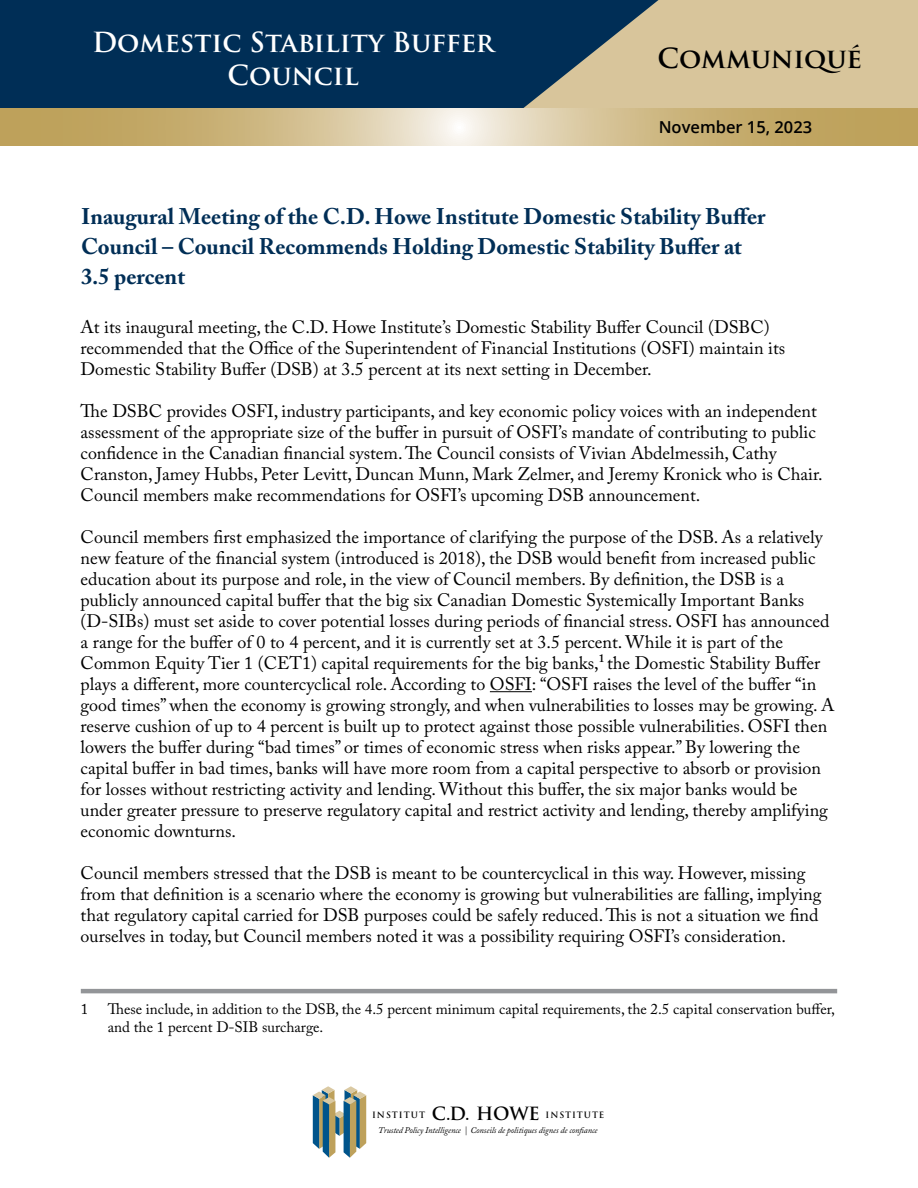
<style>
.page{position:relative;width:918px;height:1188px;background:#fff}
.page>*{position:absolute;margin:0;border:0;box-sizing:border-box;transform-origin:0 0}
.t1{font:700 27px/33px "Trajan Pro";color:#fff;text-align:center}
.t2{font:700 27px "Trajan Pro";letter-spacing:-.01em;color:#000}
.t3{font:700 22.5px/30px "Adobe Caslon Pro";color:#002e56}
.t4{font:18px/21px "Adobe Caslon Pro";color:#000}
.t5{font:600 16.5px "Open Sans";color:#000}
.t6{font:15px/18px "Adobe Caslon Pro";color:#000}
.t7{font:italic 8.7px "Adobe Caslon Pro";letter-spacing:-.01em;color:#000}
.t8{font:700 8.55px "Trajan";letter-spacing:.11em;color:#000}
.s1{font-size:17.7px}
</style>
<div class="page">
<div style="left:0;top:0;width:664px;height:108px;background:#002e56"></div>
<svg style="left:524px;top:0;width:394px;height:108px"></svg>
<hr style="left:490px;top:691px;width:42px;height:1px;background:#000">
<svg style="left:0;top:108px;width:918px;height:38px;background:#cfba88"></svg>
<svg style="left:313px;top:1086px;width:53px;height:72px"></svg>
<hr style="left:81px;top:989px;width:756px;height:4px;background:#939598">
<h1 class="t1" style="left:92px;top:27px;width:404px">Domestic Stability Buffer<br>Council</h1>
<h1 class="t2" style="left:657px;top:42px;width:206px">Communiqué</h1>
<p class="t5" style="left:659px;top:116px;width:155px">November 15, 2023</p>
<p class="t3" style="left:81px;top:201px;width:686px">Inaugural Meeting of the C.D. Howe Institute Domestic Stability Buffer<br>Council – Council Recommends Holding Domestic Stability Buffer at<br>3.5 percent</p>
<p class="t4" style="left:81px;top:316px;width:706px">At its inaugural meeting, the C.D. Howe Institute’s Domestic Stability Buffer Council (DSBC) recommended that the Office of the Superintendent of Financial Institutions (OSFI) maintain its<br>Domestic Stability Buffer (DSB) at 3.5 percent at its next setting in December.</p>
<p class="t4" style="left:81px;top:400px;width:744px">The DSBC provides OSFI, industry participants, and key economic policy voices with an independent assessment of the appropriate size of the buffer in pursuit of OSFI’s mandate of contributing to public confidence in the Canadian financial system. The Council consists of Vivian Abdelmessih, Cathy Cranston, Jamey Hubbs, Peter Levitt, Duncan Munn, Mark Zelmer, and Jeremy Kronick who is Chair.<br>Council members make recommendations for OSFI’s upcoming DSB announcement.</p>
<p class="t4" style="left:81px;top:526px;width:755px">Council members first emphasized the importance of clarifying the purpose of the DSB. As a relatively new feature of the financial system (introduced is 2018), the DSB would benefit from increased public education about its purpose and role, in the view of Council members. By definition, the DSB is a publicly announced capital buffer that the big six Canadian Domestic Systemically Important Banks (D-SIBs) must set aside to cover potential losses during periods of financial stress. OSFI has announced a range for the buffer of 0 to 4 percent, and it is currently set at 3.5 percent. While it is part of the Common Equity Tier 1 (CET1) capital requirements for the big banks,<sup>1</sup> the Domestic Stability Buffer plays a different, more countercyclical role. According to OSFI: “OSFI raises the level of the buffer “in good times” when the economy is growing strongly, and when vulnerabilities to losses may be growing. A reserve cushion of up to 4 percent is built up to protect against those possible vulnerabilities. OSFI then lowers the buffer during “bad times” or times of economic stress when risks appear.” By lowering the capital buffer in bad times, banks will have more room from a capital perspective to absorb or provision for losses without restricting activity and lending. Without this buffer, the six major banks would be under greater pressure to preserve regulatory capital and restrict activity and lending, thereby amplifying economic downturns.</p>
<p class="t4" style="left:81px;top:862px;width:742px">Council members stressed that the DSB is meant to be countercyclical in this way. However, missing from that definition is a scenario where the economy is growing but vulnerabilities are falling, implying that regulatory capital carried for DSB purposes could be safely reduced. This is not a situation we find ourselves in today, but Council members noted it was a possibility requiring OSFI’s consideration.</p>
<p class="t6" style="left:81px;top:999px;width:9px">1</p>
<p class="t6" style="left:108px;top:999px;width:729px">These include, in addition to the DSB, the 4.5 percent minimum capital requirements, the 2.5 capital conservation buffer, and the 1 percent D-SIB surcharge.</p>
<p class="t8" style="left:372px;top:1109px;width:234px">INSTITUT <span class="s1">C.D. HOWE</span> INSTITUTE</p>
<p class="t7" style="left:378px;top:1125px;width:221px">Trusted Policy Intelligence | Conseils de politiques dignes de con ance</p>
</div>
